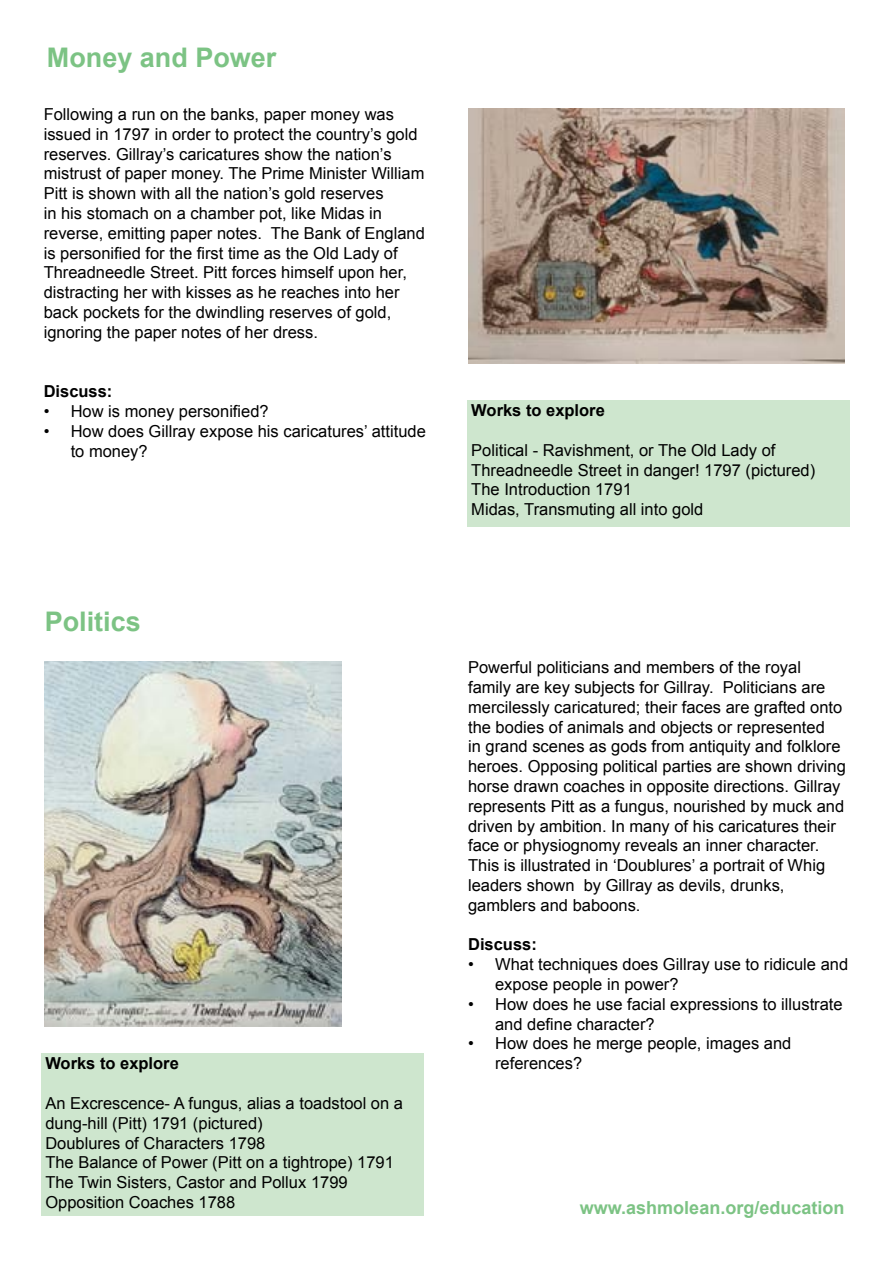
<style>
.page{position:relative;width:893px;height:1263px;background:#fff}
.page>*{position:absolute;margin:0;border:0;box-sizing:border-box;transform-origin:0 0}
.t1{font:700 27px "Arial";color:#7cc384}
.t2{font:700 18px "Arial";color:#7cc384}
.t3{font:16.5px/19.8px "Arial";color:#000}
.t4{font:700 16.5px "Arial";color:#000}
</style>
<div class="page">
<div style="left:467px;top:400px;width:383px;height:127px;background:#cee6ce"></div>
<div style="left:41px;top:1053px;width:383px;height:162px;background:#cee6ce"></div>
<img style="left:44px;top:662px;width:297px;height:364px">
<img style="left:468px;top:108px;width:376px;height:255px">
<h1 class="t1" style="left:47px;top:39px;width:231px">Money and Power</h1>
<p class="t3" style="left:44px;top:104px;width:383px">Following a run on the banks, paper money was issued in 1797 in order to protect the country’s gold reserves. Gillray’s caricatures show the nation’s mistrust of paper money. The Prime Minister William Pitt is shown with all the nation’s gold reserves<br>in his stomach on a chamber pot, like Midas in reverse, emitting paper notes. The Bank of England is personified for the first time as the Old Lady of Threadneedle Street. Pitt forces himself upon her, distracting her with kisses as he reaches into her back pockets for the dwindling reserves of gold, ignoring the paper notes of her dress.</p>
<p class="t4" style="left:44px;top:380px;width:70px">Discuss:</p>
<p class="t3" style="left:44px;top:401px;width:227px">• How is money personified?</p>
<p class="t3" style="left:71px;top:421px;width:357px;text-indent:-27px">• How does Gillray expose his caricatures’ attitude to money?</p>
<h1 class="t1" style="left:45px;top:604px;width:98px">Politics</h1>
<p class="t4" style="left:45px;top:1052px;width:135px">Works to explore</p>
<p class="t3" style="left:45px;top:1093px;width:359px">An Excrescence- A fungus, alias a toadstool on a dung-hill (Pitt) 1791 (pictured)<br>Doublures of Characters 1798<br>The Balance of Power (Pitt on a tightrope) 1791<br>The Twin Sisters, Castor and Pollux 1799<br>Opposition Coaches 1788</p>
<p class="t4" style="left:471px;top:399px;width:135px">Works to explore</p>
<p class="t3" style="left:471px;top:440px;width:345px">Political - Ravishment, or The Old Lady of Threadneedle Street in danger! 1797 (pictured)<br>The Introduction 1791<br>Midas, Transmuting all into gold</p>
<p class="t3" style="left:468px;top:657px;width:379px">Powerful politicians and members of the royal family are key subjects for Gillray. Politicians are mercilessly caricatured; their faces are grafted onto the bodies of animals and objects or represented<br>in grand scenes as gods from antiquity and folklore heroes. Opposing political parties are shown driving horse drawn coaches in opposite directions. Gillray represents Pitt as a fungus, nourished by muck and driven by ambition. In many of his caricatures their face or physiognomy reveals an inner character.<br>This is illustrated in ‘Doublures’ a portrait of Whig leaders shown by Gillray as devils, drunks, gamblers and baboons.</p>
<p class="t4" style="left:468px;top:933px;width:70px">Discuss:</p>
<p class="t3" style="left:495px;top:954px;width:355px;text-indent:-27px">• What techniques does Gillray use to ridicule and expose people in power?</p>
<p class="t3" style="left:495px;top:994px;width:349px;text-indent:-27px">• How does he use facial expressions to illustrate and define character?</p>
<p class="t3" style="left:495px;top:1034px;width:298px;text-indent:-27px">• How does he merge people, images and references?</p>
<p class="t2" style="left:580px;top:1196px;width:266px">www.ashmolean.org/education</p>
</div>
